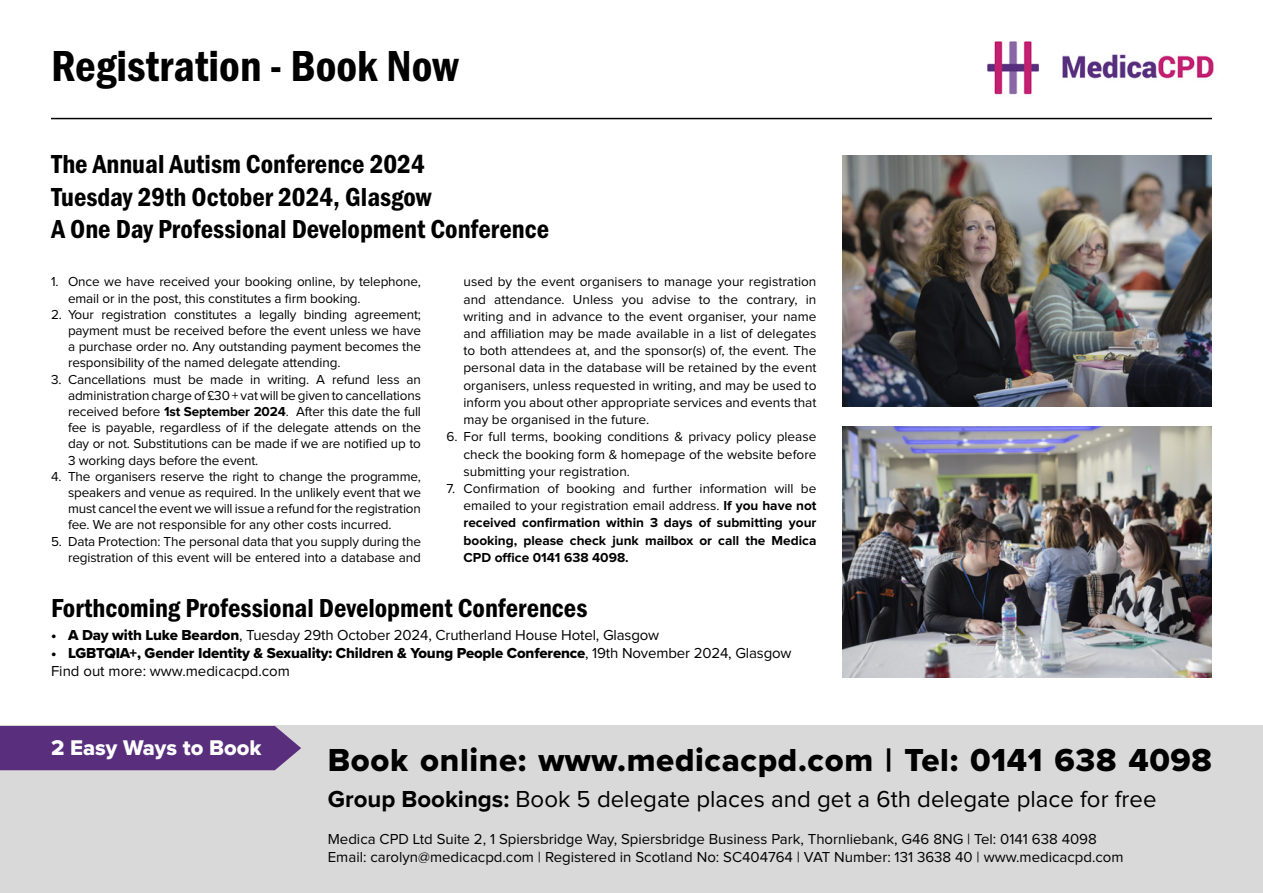
<style>
.page{position:relative;width:1263px;height:893px;background:#fff}
.page>*{position:absolute;margin:0;border:0;box-sizing:border-box;transform-origin:0 0}
.t1{font:45px "Franklin Gothic URW Con Dem";color:#000}
.t2{font:33px "Proxima Nova Extrabld";letter-spacing:.02em;color:#000}
.t3{font:27px "Franklin Gothic URW Con Dem";color:#000}
.t4{font:24px "Proxima Nova";color:#000}
.t5{font:22.05px "Proxima Nova Extrabld";color:#fff}
.t6{font:15px "Proxima Nova";color:#000}
.t7{font:15px "Proxima Nova Extrabld";letter-spacing:-.01em;color:#000}
.t8{font:13.5px/16.2px "Proxima Nova";letter-spacing:-.01em;color:#000;text-align:justify}
.t9{font:700 13.5px/17.2px "Proxima Nova";color:#000;text-align:justify}
.s1{font-weight:400}
.s2{font-weight:700}
.s3{font-family:"Proxima Nova Extrabld"}
.s4{font-family:"Proxima Nova"}
</style>
<div class="page">
<hr style="left:51px;top:118px;width:1161px;height:1px;background:#000">
<img style="left:842px;top:155px;width:370px;height:251px">
<img style="left:842px;top:426px;width:370px;height:251px">
<img style="left:987px;top:41px;width:227px;height:54px">
<div style="left:0;top:726px;width:1263px;height:167px;background:#d9d9d9"></div>
<div style="left:0;top:726px;width:301px;height:44px;background:#582e7d"></div>
<p class="t1" style="left:51px;top:36px;width:409px">Registration - Book Now</p>
<p class="t3" style="left:51px;top:146px;width:375px">The Annual Autism Conference 2024</p>
<p class="t3" style="left:51px;top:179px;width:382px">Tuesday 29th October 2024, Glasgow</p>
<p class="t3" style="left:51px;top:211px;width:499px">A One Day Professional Development Conference</p>
<p class="t8" style="left:463px;top:274px;width:354px;line-height:17.2px">used by the event organisers to manage your registration and attendance. Unless you advise to the contrary, in writing and in advance to the event organiser, your name and affiliation may be made available in a list of delegates to both attendees at, and the sponsor(s) of, the event. The personal data in the database will be retained by the event organisers, unless requested in writing, and may be used to inform you about other appropriate services and events that may be organised in the future.</p>
<p class="t8" style="left:463px;top:428px;width:354px;line-height:17.2px;text-indent:-17px">6. For full terms, booking conditions &amp; privacy policy please check the booking form &amp; homepage of the website before submitting your registration.</p>
<p class="t9" style="left:463px;top:480px;width:354px;text-indent:-17px"><span class="s1">7. Confirmation of booking and further information will be emailed to your registration email address.</span> If you have not received confirmation within 3 days of submitting your booking, please check junk mailbox or call the Medica CPD office 0141 638 4098.</p>
<p class="t8" style="left:68px;top:274px;width:354px;text-indent:-17px">1. Once we have received your booking online, by telephone, email or in the post, this constitutes a firm booking.</p>
<p class="t8" style="left:68px;top:306px;width:354px;text-indent:-17px">2. Your registration constitutes a legally binding agreement; payment must be received before the event unless we have a purchase order no. Any outstanding payment becomes the responsibility of the named delegate attending.</p>
<p class="t8" style="left:68px;top:371px;width:354px;text-indent:-17px">3. Cancellations must be made in writing. A refund less an administration charge of £30 + vat will be given to cancellations received before <span class="s2">1st September 2024</span>. After this date the full fee is payable, regardless of if the delegate attends on the day or not. Substitutions can be made if we are notified up to 3 working days before the event.</p>
<p class="t8" style="left:68px;top:468px;width:354px;text-indent:-17px">4. The organisers reserve the right to change the programme, speakers and venue as required. In the unlikely event that we must cancel the event we will issue a refund for the registration fee. We are not responsible for any other costs incurred.</p>
<p class="t8" style="left:51px;top:533px;width:371px;text-align:right">5. Data Protection: The personal data that you supply during the registration of this event will be entered into a database and</p>
<p class="t3" style="left:51px;top:590px;width:538px">Forthcoming Professional Development Conferences</p>
<p class="t6" style="left:51px;top:626px;width:610px"><span class="s3">• A Day with Luke Beardon</span>, Tuesday 29th October 2024, Crutherland House Hotel, Glasgow</p>
<p class="t7" style="left:51px;top:641px;width:742px">• LGBTQIA+, Gender Identity &amp; Sexuality: Children &amp; Young People Conference<span class="s4">, 19th November 2024, Glasgow</span></p>
<p class="t6" style="left:51px;top:662px;width:240px">Find out more: www.medicacpd.com</p>
<p class="t5" style="left:51px;top:731px;width:212px">2 Easy Ways to Book</p>
<p class="t2" style="left:328px;top:735px;width:886px">Book online: www.medicacpd.com | Tel: 0141 638 4098</p>
<p class="t4" style="left:328px;top:786px;width:830px"><span class="s2">Group Bookings:</span> Book 5 delegate places and get a 6th delegate place for free</p>
<p class="t6" style="left:328px;top:831px;width:770px">Medica CPD Ltd Suite 2, 1 Spiersbridge Way, Spiersbridge Business Park, Thornliebank, G46 8NG | Tel: 0141 638 4098</p>
<p class="t6" style="left:328px;top:849px;width:797px">Email: carolyn@medicacpd.com | Registered in Scotland No: SC404764 | VAT Number: 131 3638 40 | www.medicacpd.com</p>
</div>
